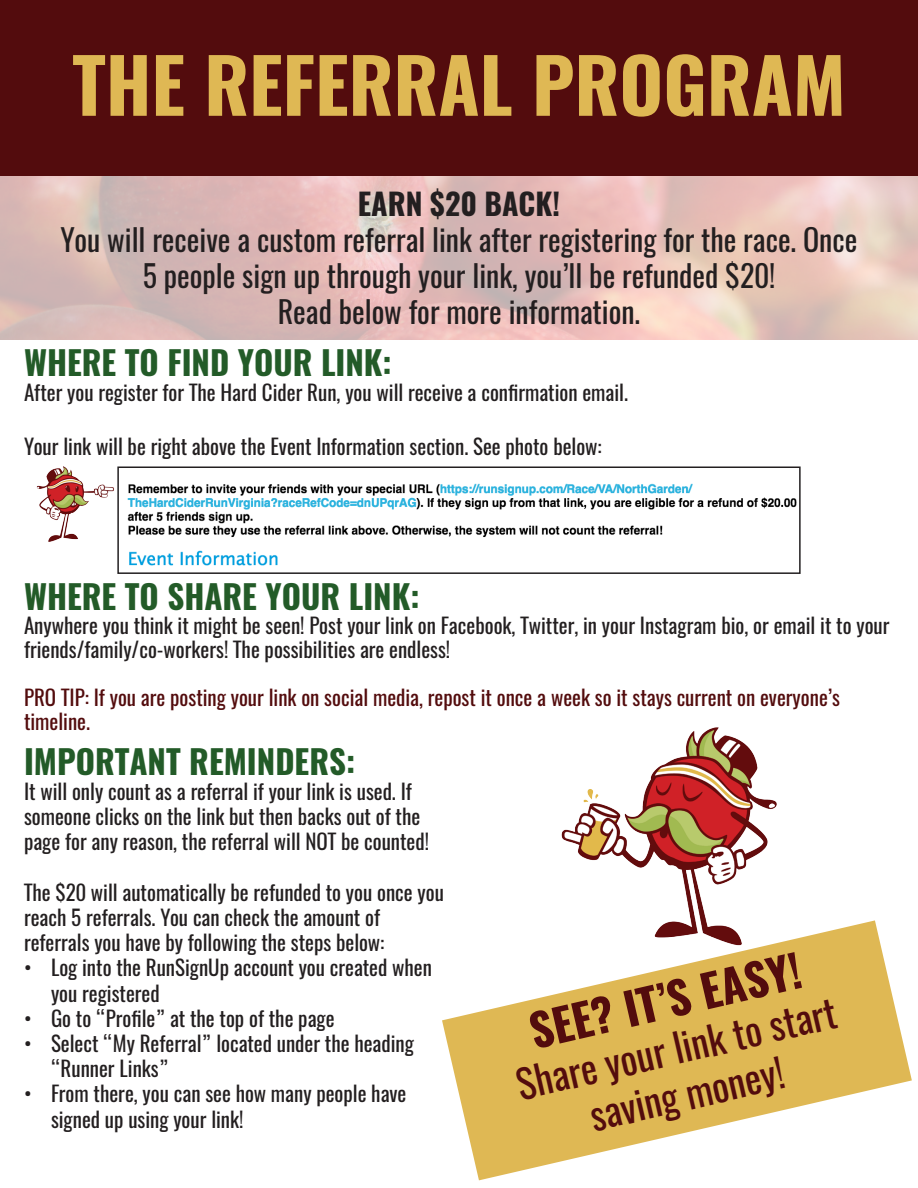
<style>
.page{position:relative;width:918px;height:1188px;background:#fff}
.page>*{position:absolute;margin:0;border:0;box-sizing:border-box;transform-origin:0 0}
.t1{font:700 75px "Oswald";color:#dfb854}
.t2{font:700 45px "Oswald";color:#530c0d}
.t3{font:39px "Oswald";color:#530c0d}
.t4{font:700 33px "Oswald";color:#235b28}
.t5{font:30px/36px "Oswald";color:#231f20;text-align:center}
.t6{font:700 30px "Oswald";color:#231f20}
.t7{font:21px/25.2px "Oswald";color:#231f20}
.t8{font:21px "Oswald";color:#530c0d}
</style>
<div class="page">
<div style="left:0;top:0;width:918px;height:176px;background:#530c0d"></div>
<img style="left:127px;top:483px;width:670px;height:83px">
<div style="left:117px;top:466px;width:684px;height:108px;border:2px solid #231f20"></div>
<img style="left:37px;top:466px;width:86px;height:84px">
<svg style="left:442px;top:920px;width:470px;height:260px;fill:#dfb854"></svg>
<img style="left:533px;top:727px;width:288px;height:247px">
<p class="t1" style="left:72px;top:33px;width:775px">THE REFERRAL PROGRAM</p>
<p class="t6" style="left:358px;top:183px;width:204px">EARN $20 BACK!</p>
<p class="t5" style="left:61px;top:222px;width:798px">You will receive a custom referral link after registering for the race. Once<br>5 people sign up through your link, you’ll be refunded $20!</p>
<p class="t5" style="left:278px;top:294px;width:364px">Read below for more information.</p>
<p class="t4" style="left:24px;top:339px;width:369px">WHERE TO FIND YOUR LINK:</p>
<p class="t7" style="left:24px;top:380px;width:606px">After you register for The Hard Cider Run, you will receive a confirmation email.</p>
<p class="t7" style="left:24px;top:434px;width:579px">Your link will be right above the Event Information section. See photo below:</p>
<p class="t4" style="left:24px;top:574px;width:397px">WHERE TO SHARE YOUR LINK:</p>
<p class="t7" style="left:24px;top:613px;width:867px;line-height:24px">Anywhere you think it might be seen! Post your link on Facebook, Twitter, in your Instagram bio, or email it to your friends/family/co-workers! The possibilities are endless!</p>
<p class="t8" style="left:24px;top:683px;width:818px">PRO TIP: If you are posting your link on social media, repost it once a week so it stays current on everyone’s</p>
<p class="t8" style="left:24px;top:707px;width:68px">timeline.</p>
<p class="t4" style="left:24px;top:738px;width:333px">IMPORTANT REMINDERS:</p>
<p class="t7" style="left:24px;top:779px;width:407px">It will only count as a referral if your link is used. If someone clicks on the link but then backs out of the page for any reason, the referral will NOT be counted!</p>
<p class="t7" style="left:24px;top:880px;width:421px">The $20 will automatically be refunded to you once you reach 5 referrals. You can check the amount of</p>
<p class="t7" style="left:24px;top:930px;width:362px">referrals you have by following the steps below:</p>
<p class="t7" style="left:51px;top:955px;width:382px;text-indent:-27px">• Log into the RunSignUp account you created when you registered</p>
<p class="t7" style="left:24px;top:1006px;width:312px">• Go to “Profile” at the top of the page</p>
<p class="t7" style="left:51px;top:1031px;width:364px;text-indent:-27px">• Select “My Referral” located under the heading “Runner Links”</p>
<p class="t7" style="left:51px;top:1081px;width:357px;text-indent:-27px">• From there, you can see how many people have signed up using your link!</p>
<p class="t2" style="left:523px;top:1001px;width:279px;rotate:-13deg">SEE? IT’S EASY!</p>
<p class="t3" style="left:511px;top:1059px;width:328px;rotate:-13deg">Share your link to start</p>
<p class="t3" style="left:584px;top:1090px;width:200px;rotate:-13deg">saving money!</p>
</div>
